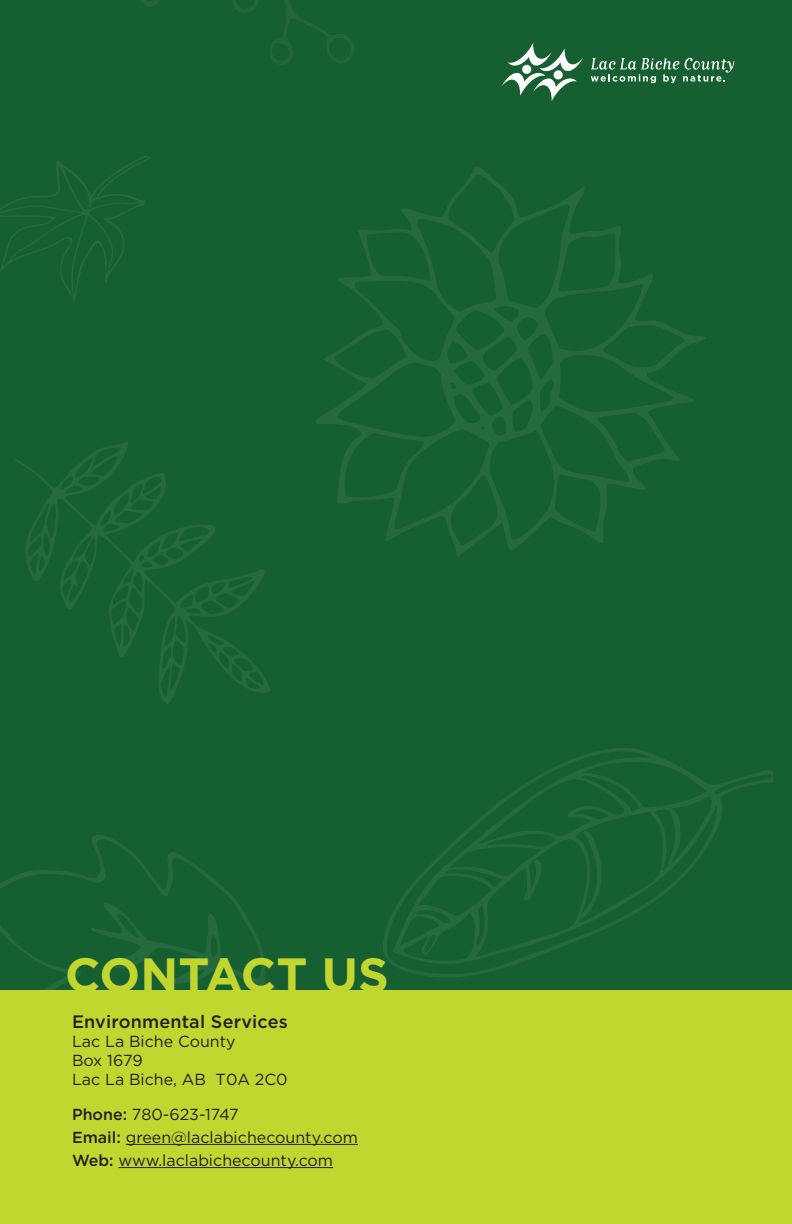
<style>
.page{position:relative;width:792px;height:1224px;background:#165f31}
.page>*{position:absolute;margin:0;border:0;box-sizing:border-box;transform-origin:0 0}
.t1{font:700 48px "Gotham";color:#c1d72f}
.t2{font:500 18px "Gotham";letter-spacing:.01em;color:#231f20}
.t3{font:16px "Gotham";color:#231f20}
.s1{font-weight:500}
</style>
<div class="page">
<svg style="left:141px;top:0;width:213px;height:65px"></svg>
<svg style="left:316px;top:167px;width:389px;height:389px"></svg>
<svg style="left:0;top:156px;width:151px;height:145px"></svg>
<svg style="left:15px;top:442px;width:256px;height:261px"></svg>
<svg style="left:383px;top:748px;width:390px;height:229px"></svg>
<svg style="left:0;top:835px;width:319px;height:156px"></svg>
<svg style="left:591px;top:58px;width:143px;height:25px"></svg>
<svg style="left:502px;top:43px;width:81px;height:58px"></svg>
<div style="left:0;top:991px;width:792px;height:233px;background:#c1d72f"></div>
<hr style="left:126px;top:1144px;width:232px;height:1px;background:#231f20">
<hr style="left:118px;top:1167px;width:215px;height:1px;background:#231f20">
<p class="t1" style="left:65px;top:943px;width:325px">CONTACT US</p>
<p class="t2" style="left:72px;top:1009px;width:217px">Environmental Services</p>
<p class="t3" style="left:72px;top:1031px;width:165px">Lac La Biche County</p>
<p class="t3" style="left:72px;top:1050px;width:72px">Box 1679</p>
<p class="t3" style="left:72px;top:1069px;width:217px">Lac La Biche, AB T0A 2C0</p>
<p class="t3" style="left:72px;top:1104px;width:168px"><span class="s1">Phone:</span> 780-623-1747</p>
<p class="t3" style="left:72px;top:1127px;width:287px"><span class="s1">Email:</span> green@laclabichecounty.com</p>
<p class="t3" style="left:72px;top:1150px;width:263px"><span class="s1">Web:</span> www.laclabichecounty.com</p>
</div>
